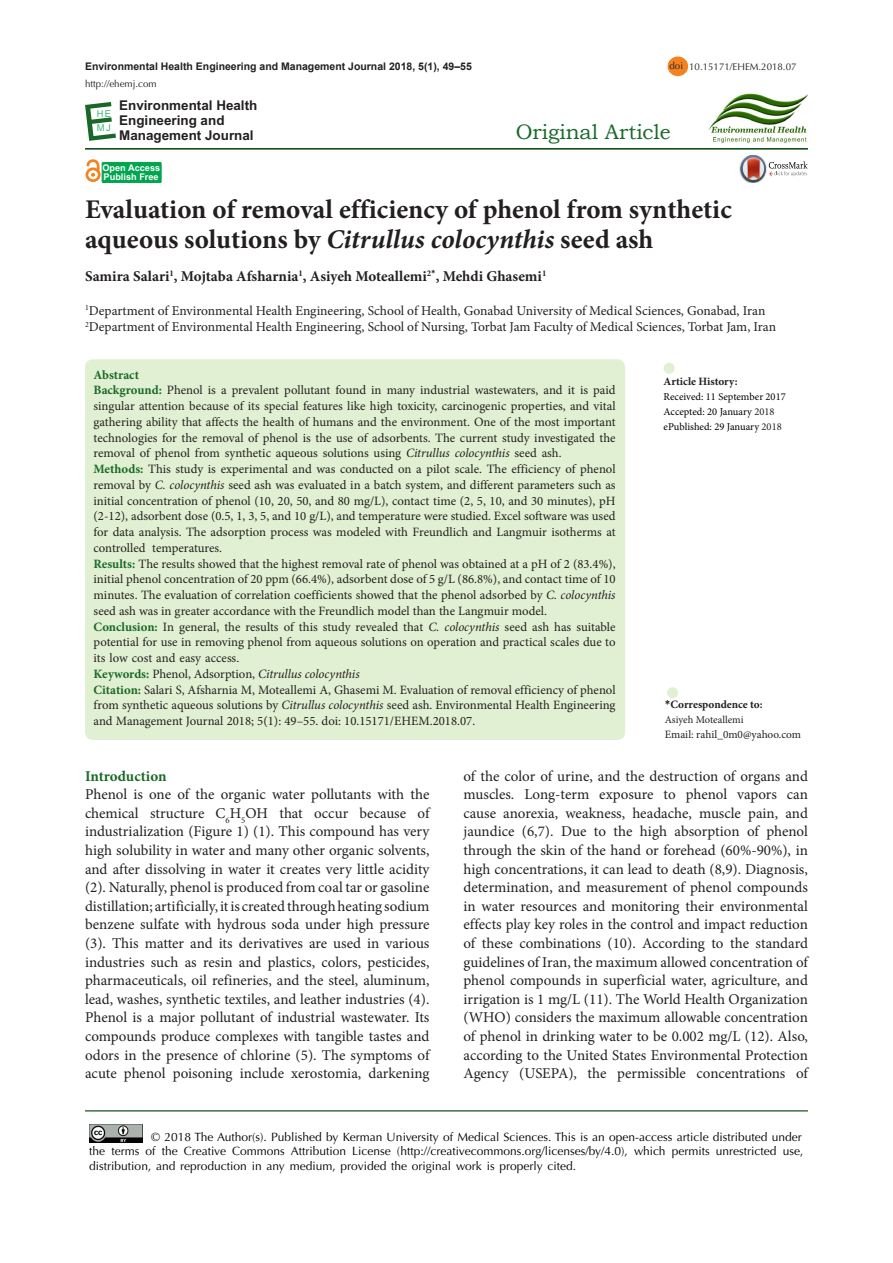
<style>
.page{position:relative;width:893px;height:1263px;background:#fff}
.page>*{position:absolute;margin:0;border:0;box-sizing:border-box;transform-origin:0 0}
.Default{font:700 27px/30px "Minion Pro";color:#231f20}
.t1{font:21px "Bookman Old Style";color:#196928}
.t2{font:15px/18.6px "Minion Pro";color:#231f20;text-align:justify}
.Default-2{font:700 15px "Minion Pro";color:#231f20}
.Normal1{font:700 15px "Minion Pro";letter-spacing:-.005em;color:#196928}
.Default-3{font:13.5px "Minion Pro";color:#231f20}
.t3{font:700 13.5px/15px "Arial";color:#231f20}
.Default-4{font:12.75px/15.8px "Minion Pro";color:#231f20;text-align:justify}
.Default-5{font:italic 12.75px "Minion Pro";letter-spacing:-.005em;color:#231f20}
.Default-6{font:700 12.75px "Minion Pro";color:#196928}
.t4{font:12px/14.4px "Optima LT Std";color:#010202}
.t5{font:700 11.25px "Minion Pro";color:#231f20}
.t6{font:11.25px "Minion Pro";color:#231f20}
.t7{font:10.5px "Minion Pro";color:#000}
.t8{font:700 10.5px "Arial";color:#231f20}
.t9{font:10.5px "Minion Pro";color:#231f20}
.t10{font:9.75px "Optima LT Std";color:#231f20}
.t11{font:9.45px/14.5px "Arial";color:#41b977}
.t12{font:700 9.15px/9px "Arial";color:#fff}
.s1{font-style:italic}
.s2{font-weight:700;color:#196928}
.s3{font-weight:700;font-style:normal;color:#196928}
.s4{font-style:normal}
.s5{color:#231f20}
.s6{font-family:"Calibri"}
</style>
<div class="page">
<hr style="left:85px;top:148px;width:723px;height:2px;background:#00410f">
<div style="left:85px;top:359px;width:540px;height:381px;background:#e1f0d2;border-radius:8px"></div>
<div style="left:667px;top:687px;width:11px;height:11px;background:#e1f0d2;border-radius:50%"></div>
<div style="left:664px;top:363px;width:11px;height:11px;background:#e1f0d2;border-radius:50%"></div>
<hr style="left:85px;top:1110px;width:723px;height:1px;background:#00410f">
<svg style="left:85px;top:102px;width:31px;height:39px"></svg>
<img style="left:89px;top:1124px;width:54px;height:19px">
<div style="left:668px;top:56px;width:20px;height:20px;background:#f58220;border-radius:50%"></div>
<div style="left:102px;top:162px;width:59px;height:21px;background:#00a54f"></div>
<div style="left:102px;top:162px;width:59px;height:21px;border:1px solid #00a54f"></div>
<div style="left:86px;top:167px;width:15px;height:15px;border:3px solid #f58220;border-radius:50%"></div>
<svg style="left:85px;top:161px;width:16px;height:16px"></svg>
<img style="left:708px;top:94px;width:100px;height:49px">
<img style="left:739px;top:163px;width:2px;height:13px">
<svg style="left:741px;top:155px;width:66px;height:27px"></svg>
<p class="t8" style="left:85px;top:59px;width:388px">Environmental Health Engineering and Management Journal 2018, 5(1), 49–55</p>
<p class="t10" style="left:85px;top:78px;width:73px">http://ehemj.com</p>
<p class="t11" style="left:97px;top:106px;width:16px">HE<br>MJ</p>
<p class="t3" style="left:119px;top:98px;width:140px">Environmental Health<br>Engineering and<br>Management Journal</p>
<p class="t12" style="left:102px;top:164px;width:59px">Open Access<br>Publish Free</p>
<p class="t10" style="left:669px;top:60px;width:15px">doi</p>
<p class="t10" style="left:689px;top:61px;width:109px">10.15171/EHEM.2018.07</p>
<p class="t1" style="left:516px;top:118px;width:156px">Original Article</p>
<p class="Default" style="left:85px;top:194px;width:648px">Evaluation of removal efficiency of phenol from synthetic aqueous solutions by <span class="s1">Citrullus colocynthis</span> seed ash</p>
<p class="Default-2" style="left:85px;top:266px;width:463px">Samira Salari<sup>1</sup>, Mojtaba Afsharnia<sup>1</sup>, Asiyeh Moteallemi<sup>2</sup><sup>*</sup>, Mehdi Ghasemi<sup>1</sup></p>
<p class="Default-3" style="left:85px;top:301px;width:682px"><sup>1</sup>Department of Environmental Health Engineering, School of Health, Gonabad University of Medical Sciences, Gonabad, Iran</p>
<p class="Default-3" style="left:85px;top:318px;width:692px"><sup>2</sup>Department of Environmental Health Engineering, School of Nursing, Torbat Jam Faculty of Medical Sciences, Torbat Jam, Iran</p>
<p class="Default-6" style="left:94px;top:365px;width:47px">Abstract</p>
<p class="Default-4" style="left:94px;top:382px;width:524px"><span class="s2">Background:</span> Phenol is a prevalent pollutant found in many industrial wastewaters, and it is paid singular attention because of its special features like high toxicity, carcinogenic properties, and vital gathering ability that affects the health of humans and the environment. One of the most important technologies for the removal of phenol is the use of adsorbents. The current study investigated the removal of phenol from synthetic aqueous solutions using <span class="s1">Citrullus colocynthis</span> seed ash.</p>
<p class="Default-4" style="left:94px;top:461px;width:524px"><span class="s2">Methods:</span> This study is experimental and was conducted on a pilot scale. The efficiency of phenol removal by <span class="s1">C. colocynthis</span> seed ash was evaluated in a batch system, and different parameters such as initial concentration of phenol (10, 20, 50, and 80 mg/L), contact time (2, 5, 10, and 30 minutes), pH (2-12), adsorbent dose (0.5, 1, 3, 5, and 10 g/L), and temperature were studied. Excel software was used for data analysis. The adsorption process was modeled with Freundlich and Langmuir isotherms at controlled temperatures.</p>
<p class="Default-4" style="left:94px;top:556px;width:524px"><span class="s2">Results:</span> The results showed that the highest removal rate of phenol was obtained at a pH of 2 (83.4%), initial phenol concentration of 20 ppm (66.4%), adsorbent dose of 5 g/L (86.8%), and contact time of 10 minutes. The evaluation of correlation coefficients showed that the phenol adsorbed by <span class="s1">C. colocynthis </span>seed ash was in greater accordance with the Freundlich model than the Langmuir model.</p>
<p class="Default-4" style="left:94px;top:619px;width:524px"><span class="s2">Conclusion:</span> In general, the results of this study revealed that <span class="s1">C. colocynthis</span> seed ash has suitable potential for use in removing phenol from aqueous solutions on operation and practical scales due to its low cost and easy access.</p>
<p class="Default-5" style="left:94px;top:665px;width:268px"><span class="s3">Keywords:</span> <span class="s4">Phenol, Adsorption,</span> Citrullus colocynthis</p>
<p class="Default-4" style="left:94px;top:682px;width:524px"><span class="s2">Citation:</span> Salari S, Afsharnia M, Moteallemi A, Ghasemi M. Evaluation of removal efficiency of phenol from synthetic aqueous solutions by <span class="s1">Citrullus colocynthis</span> seed ash. Environmental Health Engineering and Management Journal 2018; 5(1): 49–55. doi: 10.15171/EHEM.2018.07.</p>
<p class="t5" style="left:664px;top:373px;width:76px">Article History:</p>
<p class="t7" style="left:664px;top:389px;width:124px">Received: 11 September 2017</p>
<p class="t7" style="left:664px;top:404px;width:113px">Accepted: 20 January <span class="s5">2018</span></p>
<p class="t7" style="left:664px;top:419px;width:120px">ePublished: 29 January <span class="s5">2018</span></p>
<p class="t5" style="left:665px;top:697px;width:99px"><span class="s6">*</span>Correspondence to:</p>
<p class="t9" style="left:665px;top:713px;width:80px">Asiyeh Moteallemi</p>
<p class="t6" style="left:665px;top:727px;width:138px">Email: rahil_0m0@yahoo.com</p>
<p class="Normal1" style="left:85px;top:765px;width:83px">Introduction</p>
<p class="t2" style="left:85px;top:785px;width:346px">Phenol is one of the organic water pollutants with the chemical structure C<sub>6</sub>H<sub>5</sub>OH that occur because of industrialization (Figure 1) (1). This compound has very high solubility in water and many other organic solvents, and after dissolving in water it creates very little acidity (2). Naturally, phenol is produced from coal tar or gasoline distillation; artificially, it is created through heating sodium benzene sulfate with hydrous soda under high pressure (3). This matter and its derivatives are used in various industries such as resin and plastics, colors, pesticides, pharmaceuticals, oil refineries, and the steel, aluminum, lead, washes, synthetic textiles, and leather industries (4).<br>Phenol is a major pollutant of industrial wastewater. Its compounds produce complexes with tangible tastes and odors in the presence of chlorine (5). The symptoms of acute phenol poisoning include xerostomia, darkening</p>
<p class="t2" style="left:463px;top:766px;width:346px">of the color of urine, and the destruction of organs and muscles. Long-term exposure to phenol vapors can cause anorexia, weakness, headache, muscle pain, and jaundice (6,7). Due to the high absorption of phenol through the skin of the hand or forehead (60%-90%), in high concentrations, it can lead to death (8,9). Diagnosis, determination, and measurement of phenol compounds in water resources and monitoring their environmental effects play key roles in the control and impact reduction of these combinations (10). According to the standard guidelines of Iran, the maximum allowed concentration of phenol compounds in superficial water, agriculture, and irrigation is 1 mg/L (11). The World Health Organization (WHO) considers the maximum allowable concentration of phenol in drinking water to be 0.002 mg/L (12). Also, according to the United States Environmental Protection Agency (USEPA), the permissible concentrations of</p>
<p class="t4" style="left:89px;top:1130px;width:715px;text-indent:62px">© 2018 The Author(s). Published by Kerman University of Medical Sciences. This is an open-access article distributed under the terms of the Creative Commons Attribution License (http://creativecommons.org/licenses/by/4.0), which permits unrestricted use, distribution, and reproduction in any medium, provided the original work is properly cited.</p>
</div>
